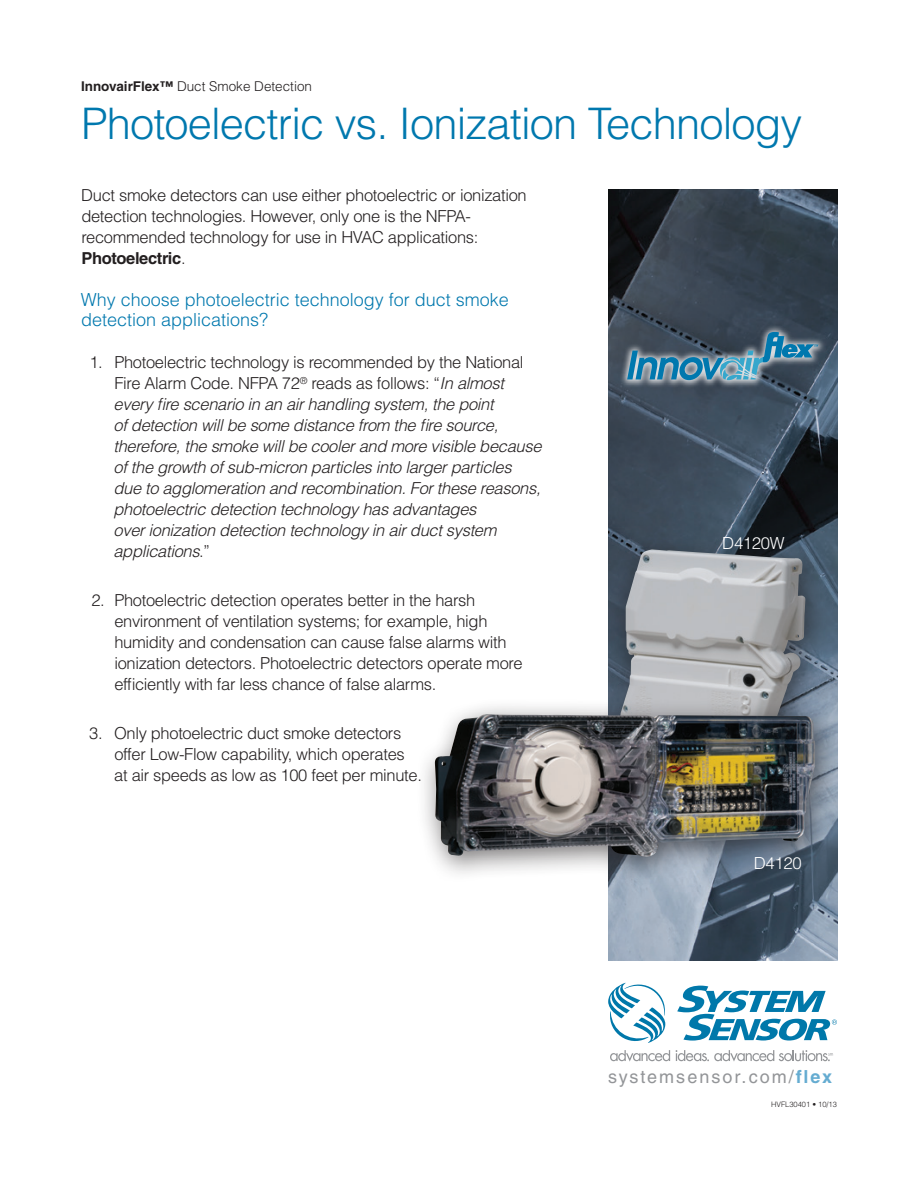
<style>
.page{position:relative;width:918px;height:1188px;background:#fff}
.page>*{position:absolute;margin:0;border:0;box-sizing:border-box;transform-origin:0 0}
.t1{font:300 43.5px "Helvetica LT Std";letter-spacing:-.02em;color:#0078ae}
.Headline{font:300 18px/19.5px "Helvetica LT Std";color:#0078ae}
.t2{font:18px "Helvetica LT Std";letter-spacing:.115em;color:#939598}
.Answer{font:300 16.65px "Helvetica LT Std";letter-spacing:-.02em;color:#fff}
.Body{font:300 16.5px/21px "Helvetica LT Std";letter-spacing:-.02em;color:#231f20}
.t3{font:italic 300 16.5px/21px "Helvetica LT Std";letter-spacing:-.02em;color:#231f20}
.t4{font:300 13.5px "Helvetica LT Std";color:#231f20}
.Headline-2{font:300 7.5px "Helvetica LT Std";color:#231f20}
.s1{font-weight:700}
.s2{font-style:normal}
.s3{font-weight:700;color:#65acd1}
</style>
<div class="page">
<svg style="left:677px;top:986px;width:160px;height:55px"></svg>
<svg style="left:608px;top:983px;width:62px;height:79px"></svg>
<svg style="left:676px;top:1050px;width:157px;height:12px"></svg>
<img style="left:608px;top:189px;width:229px;height:771px">
<div style="left:619px;top:324px;width:207px;height:64px;background:#fff;opacity:.8"></div>
<svg style="left:627px;top:332px;width:191px;height:48px;background:#4d7388"></svg>
<div style="left:601px;top:533px;width:230px;height:266px;background:#231f20;opacity:.6"></div>
<img style="left:620px;top:549px;width:185px;height:149px">
<div style="left:416px;top:698px;width:425px;height:186px;background:#231f20;opacity:.6"></div>
<img style="left:434px;top:714px;width:381px;height:144px">
<p class="t4" style="left:81px;top:77px;width:233px"><span class="s1">InnovairFlex™</span> Duct Smoke Detection</p>
<p class="t1" style="left:81px;top:96px;width:723px">Photoelectric vs. Ionization Technology</p>
<p class="Body" style="left:81px;top:184px;width:447px">Duct smoke detectors can use either photoelectric or ionization detection technologies. However, only one is the NFPA&shy;recommended technology for use in HVAC applications:<br><span class="s1">Photoelectric</span>.</p>
<p class="Headline" style="left:81px;top:290px;width:430px">Why choose photoelectric technology for duct smoke detection applications?</p>
<p class="t3" style="left:113px;top:352px;width:430px;text-indent:-24px"><span class="s2">1. Photoelectric technology is recommended by the National Fire Alarm Code. NFPA 72</span><sup>®</sup> <span class="s2">reads as follows: “</span>In almost every fire scenario in an air handling system, the point<br>of detection will be some distance from the fire source, therefore, the smoke will be cooler and more visible because of the growth of sub-micron particles into larger particles due to agglomeration and recombination. For these reasons, photoelectric detection technology has advantages<br>over ionization detection technology in air duct system applications<span class="s2">.”</span></p>
<p class="Body" style="left:114px;top:590px;width:410px;text-indent:-23px">2. Photoelectric detection operates better in the harsh environment of ventilation systems; for example, high humidity and condensation can cause false alarms with ionization detectors. Photoelectric detectors operate more efficiently with far less chance of false alarms.</p>
<p class="Body" style="left:114px;top:722px;width:309px;text-indent:-25px">3. Only photoelectric duct smoke detectors offer Low-Flow capability, which operates at air speeds as low as 100 feet per minute.</p>
<p class="Answer" style="left:722px;top:532px;width:64px">D4120W</p>
<p class="Answer" style="left:754px;top:852px;width:49px">D4120</p>
<p class="t2" style="left:608px;top:1066px;width:226px">systemsensor.com/<span class="s3">flex</span></p>
<p class="Headline-2" style="left:771px;top:1100px;width:67px">HVFL30401 • 10/13</p>
</div>
